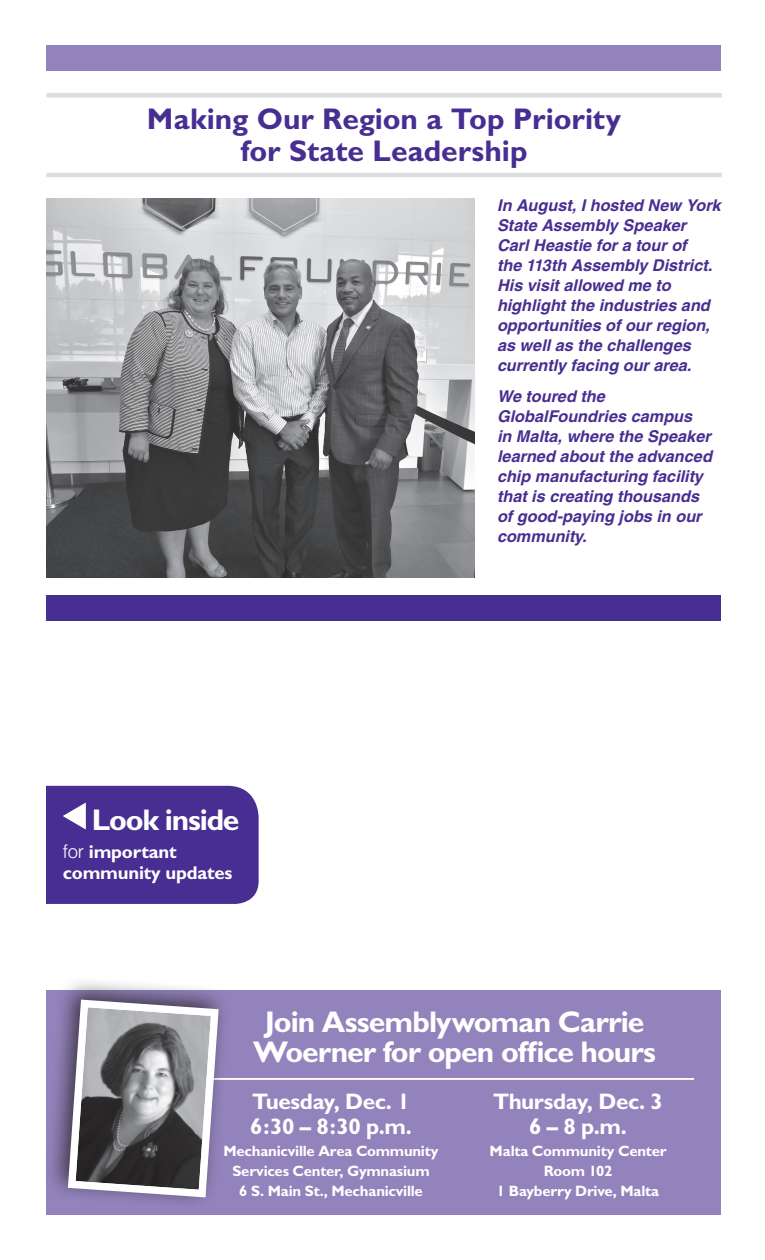
<style>
.page{position:relative;width:765px;height:1260px;background:#fff}
.page>*{position:absolute;margin:0;border:0;box-sizing:border-box;transform-origin:0 0}
.Body{font:700 30px/30px "Gill Sans";letter-spacing:-.03em;color:#fff;text-align:center}
.Body_Heading{font:700 30px/32.5px "Gill Sans";color:#482e92;text-align:center}
.t1{font:700 22.5px/25px "Gill Sans";letter-spacing:-.02em;color:#fff}
.t2{font:700 18.62px/20.5px "Gill Sans";letter-spacing:-.01em;color:#fff}
.Captions{font:italic 700 16.25px/20px "Helvetica";color:#482e92}
.t3{font:700 15px/20px "Gill Sans";letter-spacing:-.015em;color:#fff;text-align:center}
.s1{font-family:"Helvetica";font-weight:300}
</style>
<div class="page">
<div style="left:46px;top:786px;width:213px;height:118px;background:#482e92"></div>
<div style="left:46px;top:595px;width:675px;height:25px;background:#482e92"></div>
<div style="left:46px;top:45px;width:675px;height:25px;background:#9383bd"></div>
<hr style="left:46px;top:93px;width:676px;height:4px;background:#dcdddf">
<hr style="left:46px;top:173px;width:676px;height:4px;background:#dcdddf">
<img style="left:47px;top:198px;width:428px;height:380px">
<div style="left:47px;top:990px;width:674px;height:225px;background:#9383bd"></div>
<hr style="left:125px;top:1078px;width:569px;height:2px;background:#fff">
<div style="left:44px;top:976px;width:187px;height:234px;background:#231f20;opacity:.75"></div>
<svg style="left:64px;top:996px;width:159px;height:205px;background:#84818c"></svg>
<p class="Body_Heading" style="left:147px;top:103px;width:476px">Making Our Region a Top Priority for State Leadership</p>
<p class="Captions" style="left:497px;top:195px;width:225px">In August, I hosted New York<br>State Assembly Speaker<br>Carl Heastie for a tour of<br>the 113th Assembly District.<br>His visit allowed me to highlight the industries and opportunities of our region, as well as the challenges currently facing our area.</p>
<p class="Captions" style="left:497px;top:386px;width:217px">We toured the<br>GlobalFoundries campus<br>in Malta, where the Speaker learned about the advanced chip manufacturing facility that is creating thousands of good-paying jobs in our community.</p>
<p class="Body" style="left:92px;top:804px;width:149px">Look inside</p>
<p class="t2" style="left:63px;top:842px;width:171px"><span class="s1">for</span> important community updates</p>
<p class="Body" style="left:253px;top:1007px;width:405px">Join Assemblywoman Carrie<br>Woerner for open office hours</p>
<p class="t1" style="left:250px;top:1089px;width:163px">Tuesday, Dec. 1<br>6:30 – 8:30 p.m.</p>
<p class="t3" style="left:224px;top:1141px;width:217px">Mechanicville Area Community<br>Services Center, Gymnasium</p>
<p class="t3" style="left:239px;top:1181px;width:185px">6 S. Main St., Mechanicville</p>
<p class="t1" style="left:493px;top:1089px;width:171px;text-align:center">Thursday, Dec. 3<br>6 – 8 p.m.</p>
<p class="t3" style="left:490px;top:1141px;width:178px">Malta Community Center</p>
<p class="t3" style="left:544px;top:1161px;width:70px">Room 102</p>
<p class="t3" style="left:497px;top:1181px;width:164px">1 Bayberry Drive, Malta</p>
</div>
